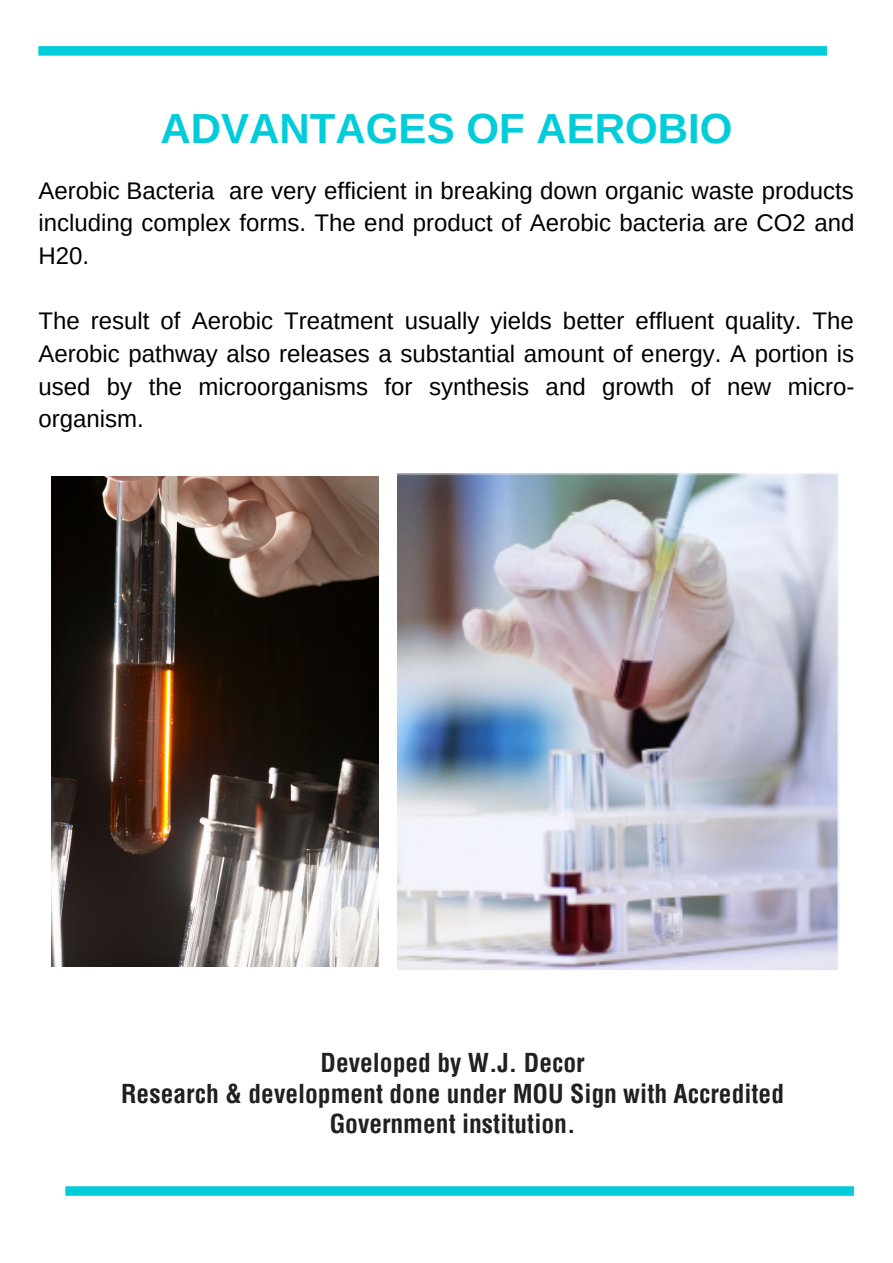
<style>
.page{position:relative;width:893px;height:1263px;background:#fff}
.page>*{position:absolute;margin:0;border:0;box-sizing:border-box;transform-origin:0 0}
.t1{font:700 42px "Arimo";color:#00ccda}
.t2{font:700 condensed 25.5px "Helvetica";color:#231f20}
.t3{font:24px/32.7px "Arimo";color:#000;text-align:justify}
</style>
<div class="page">
<img style="left:52px;top:477px;width:326px;height:489px">
<img style="left:397px;top:474px;width:443px;height:495px">
<svg style="left:65px;top:1186px;width:789px;height:10px;background:#0bcedb"></svg>
<svg style="left:38px;top:46px;width:789px;height:10px;background:#0bcedb"></svg>
<p class="t1" style="left:160px;top:99px;width:574px">ADVANTAGES OF AEROBIO</p>
<p class="t3" style="left:38px;top:174px;width:818px">Aerobic Bacteria are very efficient in breaking down organic waste products including complex forms. The end product of Aerobic bacteria are CO2 and H20.</p>
<p class="t3" style="left:38px;top:305px;width:818px">The result of Aerobic Treatment usually yields better effluent quality. The Aerobic pathway also releases a substantial amount of energy. A portion is used by the microorganisms for synthesis and growth of new micro&shy;organism.</p>
<p class="t2" style="left:320px;top:1046px;width:266px">Developed by W.J. Decor</p>
<p class="t2" style="left:121px;top:1077px;width:665px">Research &amp; development done under MOU Sign with Accredited</p>
<p class="t2" style="left:330px;top:1107px;width:247px">Government institution.</p>
<p class="t3" style="left:224px;top:1069px;width:446px">Leader of ITMERG, IISER - Kolkata, India</p>
</div>
